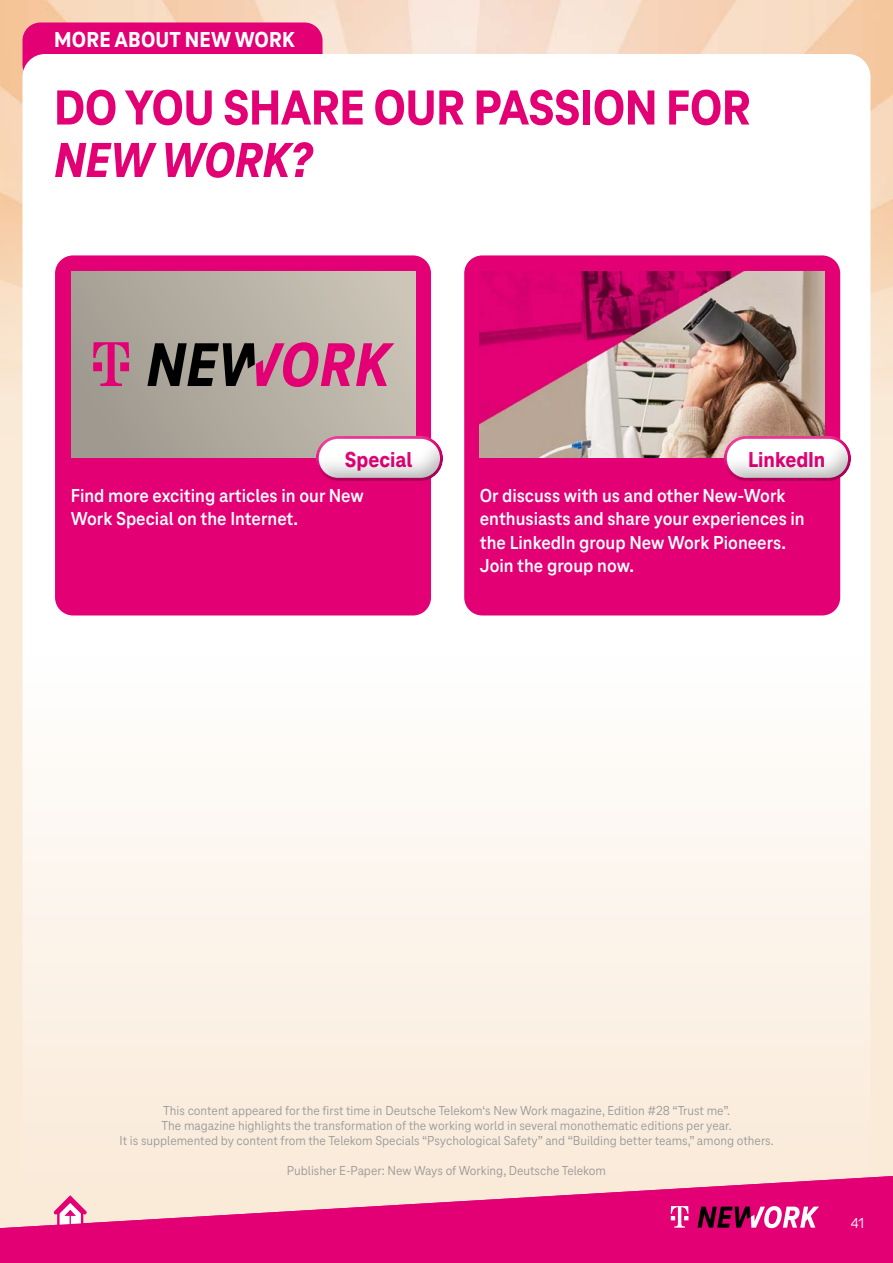
<style>
.page{position:relative;width:893px;height:1263px;background:#faead8}
.page>*{position:absolute;margin:0;border:0;box-sizing:border-box;transform-origin:0 0}
.t1{font:800 51px "Tele Neo";letter-spacing:-.01em;color:#e20074}
.t2{font:italic 800 51px "Tele Neo";letter-spacing:-.01em;color:#e20074}
.t3{font:800 22.5px "Tele Neo";letter-spacing:.01em;color:#fff}
.t4{font:800 22.5px "Tele Neo";color:#e20074}
.t5{font:700 19.5px/23.4px "Tele Neo";color:#fff}
.t6{font:15px "Tele Neo";color:#fff}
.t7{font:13.5px/15px "Tele Neo";color:#999;text-align:center}
</style>
<div class="page">
<img style="left:0;top:0;width:893px;height:433px">
<div style="left:22px;top:23px;width:300px;height:60px;background:#e20074;border-radius:18px"></div>
<div style="left:22px;top:54px;width:848px;height:1209px;background:linear-gradient(to bottom,#fff,#fbeee1);border-radius:23px"></div>
<div style="left:464px;top:255px;width:376px;height:360px;background:#e20074;border-radius:18px"></div>
<div style="left:55px;top:255px;width:376px;height:360px;background:#e20074;border-radius:18px"></div>
<img style="left:480px;top:271px;width:344px;height:187px">
<div style="left:71px;top:271px;width:345px;height:187px;background:linear-gradient(to right,#9f9a8f,#cac3b6)"></div>
<div style="left:710px;top:425px;width:154px;height:56px;background:#fff;opacity:.43"></div>
<div style="left:710px;top:429px;width:155px;height:61px;background:#000;opacity:.35"></div>
<div style="left:302px;top:425px;width:154px;height:56px;background:#fff;opacity:.43"></div>
<div style="left:302px;top:429px;width:155px;height:61px;background:#000;opacity:.35"></div>
<svg style="left:147px;top:342px;width:247px;height:45px"></svg>
<svg style="left:93px;top:342px;width:36px;height:44px"></svg>
<svg style="left:0;top:1176px;width:893px;height:87px;fill:#e20074"></svg>
<svg style="left:697px;top:1206px;width:122px;height:22px"></svg>
<svg style="left:671px;top:1206px;width:17px;height:21px"></svg>
<h2 class="t3" style="left:54px;top:27px;width:242px">MORE ABOUT NEW WORK</h2>
<h1 class="t1" style="left:54px;top:79px;width:698px">DO YOU SHARE OUR PASSION FOR</h1>
<h1 class="t2" style="left:54px;top:132px;width:260px">NEW WORK?</h1>
<h2 class="t4" style="left:345px;top:447px;width:69px">Special</h2>
<h2 class="t4" style="left:748px;top:447px;width:79px">LinkedIn</h2>
<h3 class="t5" style="left:71px;top:484px;width:295px">Find more exciting articles in our New<br>Work Special on the Internet.</h3>
<h3 class="t5" style="left:480px;top:484px;width:326px">Or discuss with us and other New-Work enthusiasts and share your experiences in the LinkedIn group New Work Pioneers.<br>Join the group now.</h3>
<p class="t7" style="left:120px;top:1103px;width:656px">This content appeared for the first time in Deutsche Telekom‘s New Work magazine, Edition #28 “Trust me”.<br>The magazine highlights the transformation of the working world in several monothematic editions per year.<br>It is supplemented by content from the Telekom Specials “Psychological Safety” and “Building better teams,” among others.</p>
<p class="t7" style="left:287px;top:1163px;width:321px">Publisher E-Paper: New Ways of Working, Deutsche Telekom</p>
<p class="t6" style="left:851px;top:1215px;width:15px">41</p>
<p class="t6" style="left:856px;top:1215px;width:10px">X</p>
</div>
